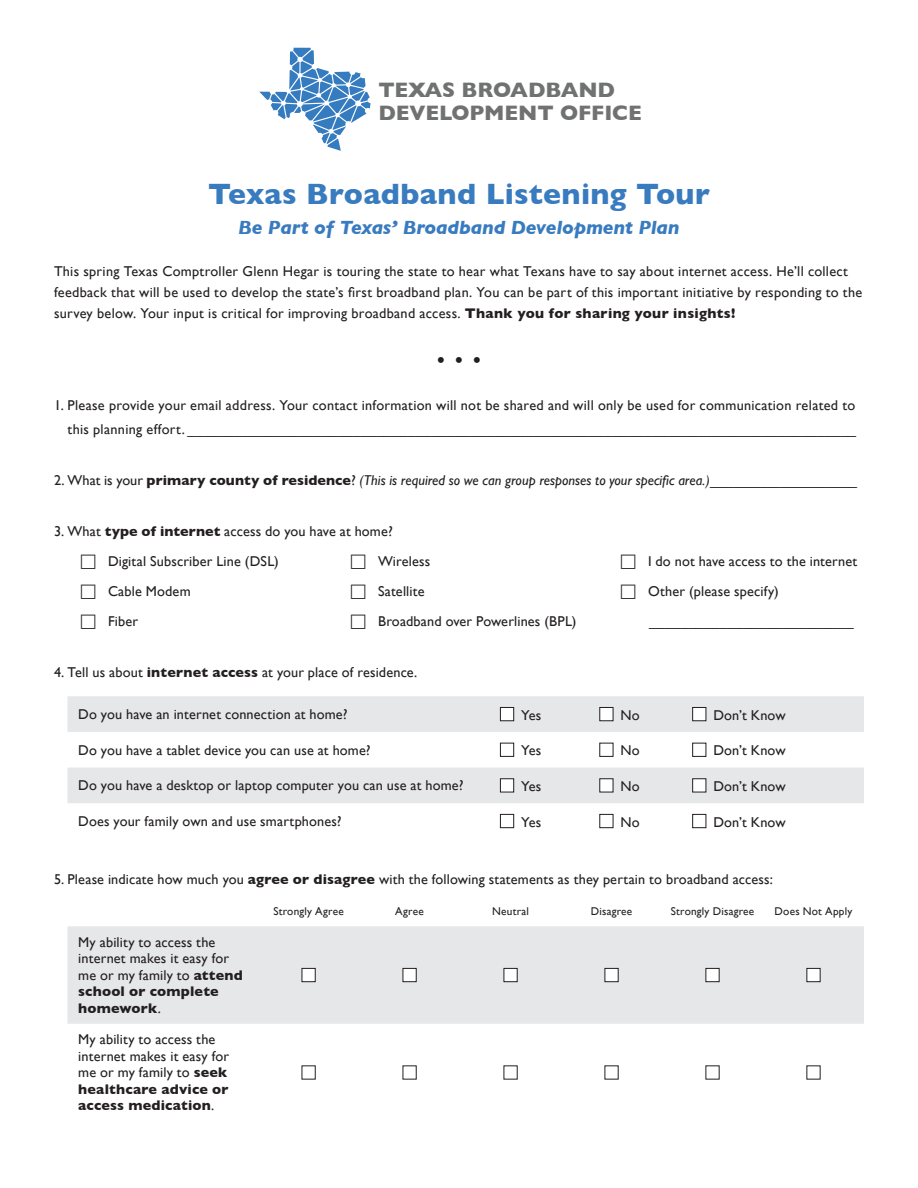
<style>
.page{position:relative;width:918px;height:1188px;background:#fff}
.page>*{position:absolute;margin:0;border:0;box-sizing:border-box;transform-origin:0 0}
.Heading{font:700 30px "Gill Sans";letter-spacing:.01em;color:#397bbf}
.t1{font:700 21.3px/22px "Gill Sans";letter-spacing:-.005em;color:#707171}
.Subhead{font:italic 700 19.5px "Gill Sans";letter-spacing:-.01em;color:#397bbf}
.t2{font:700 18px "Gill Sans";color:#231f20}
.Body_Copy{font:14.25px/16.5px "Gill Sans";letter-spacing:.015em;color:#231f20}
.t3{font:italic 14.25px "Gill Sans";color:#231f20}
.Table_Row_Headings{font:11.25px "Gill Sans";letter-spacing:.02em;color:#231f20}
.s1{font-weight:700}
.s2{font-style:normal}
.s3{font-weight:700;font-style:normal}
</style>
<div class="page">
<div style="left:68px;top:696px;width:796px;height:36px;background:#e6e7e9"></div>
<svg style="left:500px;top:742px;width:14px;height:15px"></svg>
<svg style="left:599px;top:742px;width:15px;height:15px"></svg>
<svg style="left:692px;top:742px;width:15px;height:15px"></svg>
<div style="left:68px;top:768px;width:796px;height:35px;background:#e6e7e9"></div>
<svg style="left:500px;top:814px;width:14px;height:14px"></svg>
<svg style="left:599px;top:814px;width:15px;height:14px"></svg>
<svg style="left:692px;top:814px;width:15px;height:14px"></svg>
<div style="left:68px;top:926px;width:796px;height:98px;background:#e6e7e9"></div>
<svg style="left:301px;top:968px;width:15px;height:14px"></svg>
<svg style="left:402px;top:968px;width:15px;height:14px"></svg>
<svg style="left:503px;top:968px;width:15px;height:14px"></svg>
<svg style="left:604px;top:968px;width:15px;height:14px"></svg>
<svg style="left:705px;top:968px;width:15px;height:14px"></svg>
<svg style="left:806px;top:968px;width:15px;height:14px"></svg>
<svg style="left:301px;top:1065px;width:15px;height:15px"></svg>
<svg style="left:402px;top:1065px;width:15px;height:15px"></svg>
<svg style="left:503px;top:1065px;width:15px;height:15px"></svg>
<svg style="left:604px;top:1065px;width:15px;height:15px"></svg>
<svg style="left:705px;top:1065px;width:15px;height:15px"></svg>
<svg style="left:806px;top:1065px;width:15px;height:15px"></svg>
<svg style="left:259px;top:48px;width:112px;height:103px"></svg>
<p class="t1" style="left:378px;top:79px;width:265px">TEXAS BROADBAND<br>DEVELOPMENT OFFICE</p>
<h1 class="Heading" style="left:208px;top:170px;width:503px">Texas Broadband Listening Tour</h1>
<h2 class="Subhead" style="left:238px;top:216px;width:443px">Be Part of Texas’ Broadband Development Plan</h2>
<p class="Body_Copy" style="left:54px;top:260px;width:810px;line-height:21px">This spring Texas Comptroller Glenn Hegar is touring the state to hear what Texans have to say about internet access. He’ll collect feedback that will be used to develop the state’s first broadband plan. You can be part of this important initiative by responding to the survey below. Your input is critical for improving broadband access. <span class="s1">Thank you for sharing your insights!</span></p>
<p class="t2" style="left:437px;top:345px;width:46px">• • •</p>
<p class="Body_Copy" style="left:54px;top:393px;width:804px;line-height:24px;text-align:right">1. Please provide your email address. Your contact information will not be shared and will only be used for communication related to this planning effort. _____________________________________________________________________________________</p>
<p class="t3" style="left:54px;top:472px;width:805px"><span class="s2">2. What is your</span> <span class="s3">primary county of residence</span><span class="s2">?</span> (This is required so we can group responses to your specific area.)<span class="s2">___________________</span></p>
<p class="Body_Copy" style="left:54px;top:523px;width:340px">3. What <span class="s1">type of internet</span> access do you have at home?</p>
<p class="Body_Copy" style="left:108px;top:553px;width:172px">Digital Subscriber Line (DSL)</p>
<p class="Body_Copy" style="left:108px;top:583px;width:84px">Cable Modem</p>
<p class="Body_Copy" style="left:108px;top:613px;width:32px">Fiber</p>
<p class="Body_Copy" style="left:378px;top:553px;width:54px">Wireless</p>
<p class="Body_Copy" style="left:378px;top:583px;width:48px">Satellite</p>
<p class="Body_Copy" style="left:378px;top:613px;width:200px">Broadband over Powerlines (BPL)</p>
<p class="Body_Copy" style="left:648px;top:553px;width:211px">I do not have access to the internet</p>
<p class="Body_Copy" style="left:648px;top:576px;width:207px;line-height:30px">Other (please specify) __________________________</p>
<p class="Body_Copy" style="left:54px;top:664px;width:365px">4. Tell us about <span class="s1">internet access</span> at your place of residence.</p>
<p class="Body_Copy" style="left:78px;top:706px;width:271px">Do you have an internet connection at home?</p>
<p class="Body_Copy" style="left:521px;top:706px;width:22px">Yes</p>
<p class="Body_Copy" style="left:621px;top:706px;width:21px">No</p>
<p class="Body_Copy" style="left:713px;top:706px;width:74px">Don’t Know</p>
<p class="Body_Copy" style="left:78px;top:741px;width:294px">Do you have a tablet device you can use at home?</p>
<p class="Body_Copy" style="left:521px;top:742px;width:22px">Yes</p>
<p class="Body_Copy" style="left:621px;top:742px;width:21px">No</p>
<p class="Body_Copy" style="left:713px;top:742px;width:74px">Don’t Know</p>
<p class="Body_Copy" style="left:78px;top:777px;width:387px">Do you have a desktop or laptop computer you can use at home?</p>
<p class="Body_Copy" style="left:521px;top:778px;width:22px">Yes</p>
<p class="Body_Copy" style="left:621px;top:778px;width:21px">No</p>
<p class="Body_Copy" style="left:713px;top:778px;width:74px">Don’t Know</p>
<p class="Body_Copy" style="left:78px;top:813px;width:265px">Does your family own and use smartphones?</p>
<p class="Body_Copy" style="left:521px;top:813px;width:22px">Yes</p>
<p class="Body_Copy" style="left:621px;top:813px;width:21px">No</p>
<p class="Body_Copy" style="left:713px;top:813px;width:74px">Don’t Know</p>
<p class="Body_Copy" style="left:54px;top:871px;width:720px">5. Please indicate how much you <span class="s1">agree or disagree</span> with the following statements as they pertain to broadband access:</p>
<p class="Table_Row_Headings" style="left:273px;top:905px;width:72px">Strongly Agree</p>
<p class="Table_Row_Headings" style="left:395px;top:905px;width:30px">Agree</p>
<p class="Table_Row_Headings" style="left:492px;top:905px;width:38px">Neutral</p>
<p class="Table_Row_Headings" style="left:591px;top:905px;width:43px">Disagree</p>
<p class="Table_Row_Headings" style="left:671px;top:905px;width:85px">Strongly Disagree</p>
<p class="Table_Row_Headings" style="left:775px;top:905px;width:79px">Does Not Apply</p>
<p class="Body_Copy" style="left:78px;top:934px;width:166px">My ability to access the internet makes it easy for me or my family to <span class="s1">attend school or complete homework</span>.</p>
<p class="Body_Copy" style="left:78px;top:1031px;width:152px">My ability to access the internet makes it easy for me or my family to <span class="s1">seek healthcare advice or access medication</span>.</p>
</div>
